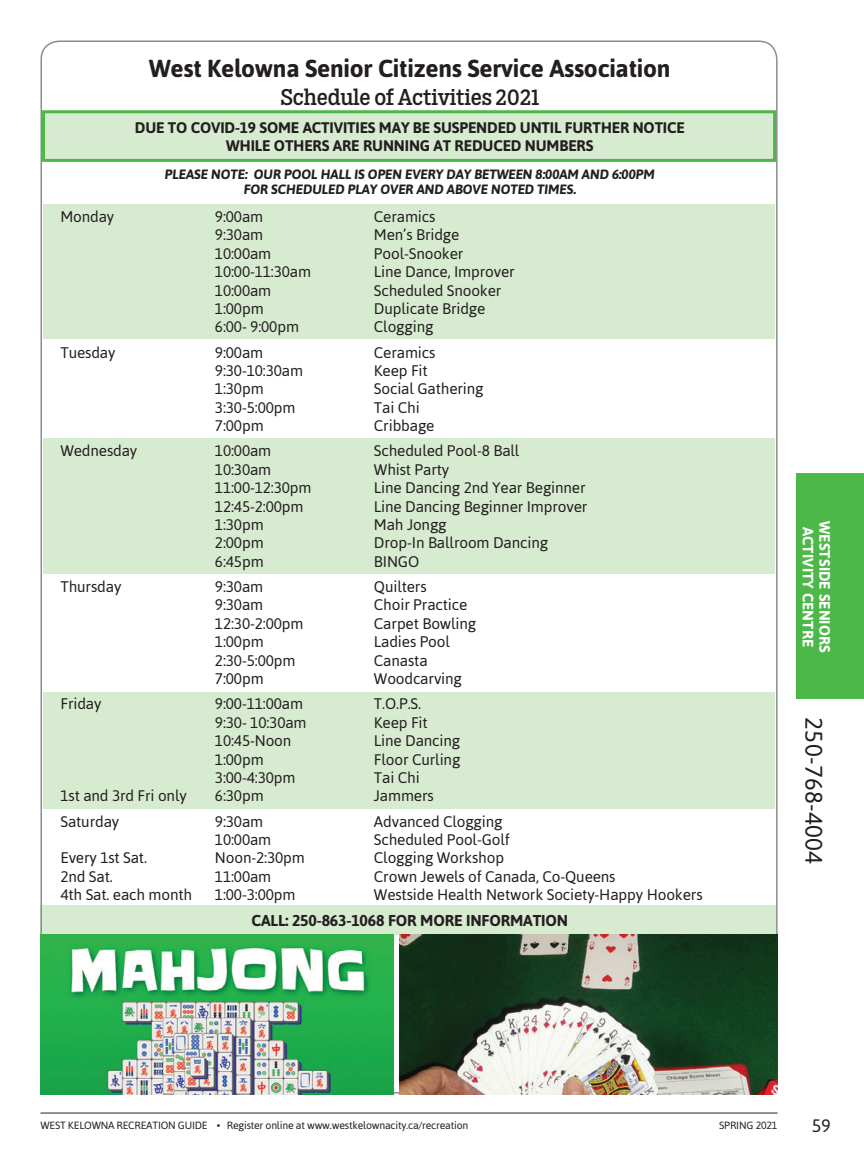
<style>
.page{position:relative;width:864px;height:1161px;background:#fff}
.page>*{position:absolute;margin:0;border:0;box-sizing:border-box;transform-origin:0 0}
.WK_Body_Copy{font:700 24.6px "Asap";letter-spacing:-.01em;color:#231f20}
.t1{font:24px "Asap";letter-spacing:.01em;color:#231f20}
.WK_Program_Name{font:21.45px "Salvo Serif Cond";letter-spacing:-.01em;color:#231f20;scale:1.05 1}
.t2{font:18px "Asap";color:#231f20}
.WK_Body_Copy-2{font:700 15.75px "Asap";letter-spacing:-.01em;color:#231f20}
.WK_Body_Copy-3{font:15.3px "Asap";letter-spacing:-.01em;color:#231f20}
.WK_Body_Copy-4{font:700 15.3px "Asap";letter-spacing:-.01em;color:#231f20}
.t3{font:700 15px "Asap";letter-spacing:.01em;color:#fff}
.WK_Body_Copy-5{font:italic 700 13.5px "Asap";letter-spacing:-.01em;color:#231f20}
.t4{font:10.5px "Asap";letter-spacing:-.02em;color:#231f20}
</style>
<div class="page">
<hr style="left:40px;top:1113px;width:738px;height:1px;background:#231f20">
<div style="left:796px;top:473px;width:68px;height:226px;background:#4cb848"></div>
<div style="left:40px;top:905px;width:736px;height:29px;background:#d7ebd0"></div>
<div style="left:44px;top:204px;width:731px;height:135px;background:#d7ebd0"></div>
<div style="left:42px;top:110px;width:734px;height:52px;background:#d7ebd0;border:3px solid #4cb848"></div>
<div style="left:44px;top:438px;width:731px;height:136px;background:#d7ebd0"></div>
<div style="left:44px;top:692px;width:731px;height:116px;background:#d7ebd0"></div>
<img style="left:399px;top:934px;width:379px;height:161px">
<img style="left:40px;top:934px;width:354px;height:161px">
<p class="WK_Body_Copy" style="left:149px;top:54px;width:523px">West Kelowna Senior Citizens Service Association</p>
<p class="WK_Program_Name" style="left:280px;top:83px;width:248px">Schedule of Activities 2021</p>
<p class="WK_Body_Copy-4" style="left:135px;top:118px;width:552px">DUE TO COVID-19 SOME ACTIVITIES MAY BE SUSPENDED UNTIL FURTHER NOTICE</p>
<p class="WK_Body_Copy-4" style="left:226px;top:137px;width:369px">WHILE OTHERS ARE RUNNING AT REDUCED NUMBERS</p>
<p class="WK_Body_Copy-5" style="left:165px;top:167px;width:491px">PLEASE NOTE: OUR POOL HALL IS OPEN EVERY DAY BETWEEN 8:00AM AND 6:00PM</p>
<p class="WK_Body_Copy-5" style="left:244px;top:182px;width:334px">FOR SCHEDULED PLAY OVER AND ABOVE NOTED TIMES.</p>
<p class="WK_Body_Copy-3" style="left:60px;top:208px;width:55px">Monday</p>
<p class="WK_Body_Copy-3" style="left:215px;top:208px;width:50px">9:00am</p>
<p class="WK_Body_Copy-3" style="left:374px;top:208px;width:63px">Ceramics</p>
<p class="WK_Body_Copy-3" style="left:215px;top:226px;width:50px">9:30am</p>
<p class="WK_Body_Copy-3" style="left:374px;top:226px;width:87px">Men’s Bridge</p>
<p class="WK_Body_Copy-3" style="left:215px;top:244px;width:58px">10:00am</p>
<p class="WK_Body_Copy-3" style="left:374px;top:244px;width:91px">Pool-Snooker</p>
<p class="WK_Body_Copy-3" style="left:215px;top:263px;width:98px">10:00-11:30am</p>
<p class="WK_Body_Copy-3" style="left:374px;top:263px;width:142px">Line Dance, Improver</p>
<p class="WK_Body_Copy-3" style="left:215px;top:281px;width:58px">10:00am</p>
<p class="WK_Body_Copy-3" style="left:374px;top:281px;width:129px">Scheduled Snooker</p>
<p class="WK_Body_Copy-3" style="left:215px;top:300px;width:50px">1:00pm</p>
<p class="WK_Body_Copy-3" style="left:374px;top:300px;width:113px">Duplicate Bridge</p>
<p class="WK_Body_Copy-3" style="left:215px;top:318px;width:86px">6:00- 9:00pm</p>
<p class="WK_Body_Copy-3" style="left:374px;top:318px;width:61px">Clogging</p>
<p class="WK_Body_Copy-3" style="left:60px;top:343px;width:57px">Tuesday</p>
<p class="WK_Body_Copy-3" style="left:215px;top:343px;width:50px">9:00am</p>
<p class="WK_Body_Copy-3" style="left:374px;top:343px;width:63px">Ceramics</p>
<p class="WK_Body_Copy-3" style="left:215px;top:362px;width:90px">9:30-10:30am</p>
<p class="WK_Body_Copy-3" style="left:374px;top:362px;width:55px">Keep Fit</p>
<p class="WK_Body_Copy-3" style="left:215px;top:380px;width:50px">1:30pm</p>
<p class="WK_Body_Copy-3" style="left:374px;top:380px;width:111px">Social Gathering</p>
<p class="WK_Body_Copy-3" style="left:215px;top:399px;width:82px">3:30-5:00pm</p>
<p class="WK_Body_Copy-3" style="left:374px;top:399px;width:47px">Tai Chi</p>
<p class="WK_Body_Copy-3" style="left:215px;top:417px;width:50px">7:00pm</p>
<p class="WK_Body_Copy-3" style="left:374px;top:417px;width:62px">Cribbage</p>
<p class="WK_Body_Copy-3" style="left:60px;top:442px;width:78px">Wednesday</p>
<p class="WK_Body_Copy-3" style="left:215px;top:442px;width:58px">10:00am</p>
<p class="WK_Body_Copy-3" style="left:374px;top:442px;width:147px">Scheduled Pool-8 Ball</p>
<p class="WK_Body_Copy-3" style="left:215px;top:461px;width:58px">10:30am</p>
<p class="WK_Body_Copy-3" style="left:374px;top:461px;width:77px">Whist Party</p>
<p class="WK_Body_Copy-3" style="left:215px;top:479px;width:98px">11:00-12:30pm</p>
<p class="WK_Body_Copy-3" style="left:374px;top:479px;width:213px">Line Dancing 2nd Year Beginner</p>
<p class="WK_Body_Copy-3" style="left:215px;top:497px;width:90px">12:45-2:00pm</p>
<p class="WK_Body_Copy-3" style="left:374px;top:497px;width:215px">Line Dancing Beginner Improver</p>
<p class="WK_Body_Copy-3" style="left:215px;top:516px;width:50px">1:30pm</p>
<p class="WK_Body_Copy-3" style="left:374px;top:516px;width:74px">Mah Jongg</p>
<p class="WK_Body_Copy-3" style="left:215px;top:534px;width:50px">2:00pm</p>
<p class="WK_Body_Copy-3" style="left:374px;top:534px;width:176px">Drop-In Ballroom Dancing</p>
<p class="WK_Body_Copy-3" style="left:215px;top:553px;width:50px">6:45pm</p>
<p class="WK_Body_Copy-3" style="left:374px;top:553px;width:47px">BINGO</p>
<p class="WK_Body_Copy-3" style="left:60px;top:578px;width:62px">Thursday</p>
<p class="WK_Body_Copy-3" style="left:215px;top:578px;width:50px">9:30am</p>
<p class="WK_Body_Copy-3" style="left:374px;top:578px;width:54px">Quilters</p>
<p class="WK_Body_Copy-3" style="left:215px;top:596px;width:50px">9:30am</p>
<p class="WK_Body_Copy-3" style="left:374px;top:596px;width:95px">Choir Practice</p>
<p class="WK_Body_Copy-3" style="left:215px;top:615px;width:90px">12:30-2:00pm</p>
<p class="WK_Body_Copy-3" style="left:374px;top:615px;width:104px">Carpet Bowling</p>
<p class="WK_Body_Copy-3" style="left:215px;top:633px;width:50px">1:00pm</p>
<p class="WK_Body_Copy-3" style="left:374px;top:633px;width:78px">Ladies Pool</p>
<p class="WK_Body_Copy-3" style="left:215px;top:651px;width:82px">2:30-5:00pm</p>
<p class="WK_Body_Copy-3" style="left:374px;top:651px;width:55px">Canasta</p>
<p class="WK_Body_Copy-3" style="left:215px;top:670px;width:50px">7:00pm</p>
<p class="WK_Body_Copy-3" style="left:374px;top:670px;width:90px">Woodcarving</p>
<p class="WK_Body_Copy-3" style="left:60px;top:695px;width:43px">Friday</p>
<p class="WK_Body_Copy-3" style="left:215px;top:695px;width:90px">9:00-11:00am</p>
<p class="WK_Body_Copy-3" style="left:374px;top:695px;width:49px">T.O.P.S.</p>
<p class="WK_Body_Copy-3" style="left:215px;top:713px;width:93px">9:30- 10:30am</p>
<p class="WK_Body_Copy-3" style="left:374px;top:713px;width:55px">Keep Fit</p>
<p class="WK_Body_Copy-3" style="left:215px;top:732px;width:78px">10:45-Noon</p>
<p class="WK_Body_Copy-3" style="left:374px;top:732px;width:88px">Line Dancing</p>
<p class="WK_Body_Copy-3" style="left:215px;top:750px;width:50px">1:00pm</p>
<p class="WK_Body_Copy-3" style="left:374px;top:750px;width:88px">Floor Curling</p>
<p class="WK_Body_Copy-3" style="left:215px;top:769px;width:82px">3:00-4:30pm</p>
<p class="WK_Body_Copy-3" style="left:374px;top:769px;width:47px">Tai Chi</p>
<p class="WK_Body_Copy-3" style="left:60px;top:787px;width:128px">1st and 3rd Fri only</p>
<p class="WK_Body_Copy-3" style="left:215px;top:787px;width:50px">6:30pm</p>
<p class="WK_Body_Copy-3" style="left:374px;top:787px;width:61px">Jammers</p>
<p class="WK_Body_Copy-3" style="left:60px;top:812px;width:60px">Saturday</p>
<p class="WK_Body_Copy-3" style="left:215px;top:812px;width:50px">9:30am</p>
<p class="WK_Body_Copy-3" style="left:374px;top:812px;width:130px">Advanced Clogging</p>
<p class="WK_Body_Copy-3" style="left:215px;top:831px;width:58px">10:00am</p>
<p class="WK_Body_Copy-3" style="left:374px;top:831px;width:137px">Scheduled Pool-Golf</p>
<p class="WK_Body_Copy-3" style="left:60px;top:849px;width:88px">Every 1st Sat.</p>
<p class="WK_Body_Copy-3" style="left:215px;top:849px;width:91px">Noon-2:30pm</p>
<p class="WK_Body_Copy-3" style="left:374px;top:849px;width:132px">Clogging Workshop</p>
<p class="WK_Body_Copy-3" style="left:60px;top:868px;width:54px">2nd Sat.</p>
<p class="WK_Body_Copy-3" style="left:215px;top:868px;width:58px">11:00am</p>
<p class="WK_Body_Copy-3" style="left:374px;top:868px;width:243px">Crown Jewels of Canada, Co-Queens</p>
<p class="WK_Body_Copy-3" style="left:60px;top:886px;width:133px">4th Sat. each month</p>
<p class="WK_Body_Copy-3" style="left:215px;top:886px;width:82px">1:00-3:00pm</p>
<p class="WK_Body_Copy-3" style="left:374px;top:886px;width:330px">Westside Health Network Society-Happy Hookers</p>
<p class="WK_Body_Copy-2" style="left:251px;top:911px;width:318px">CALL: 250-863-1068 FOR MORE INFORMATION</p>
<p class="t3" style="left:834px;top:521px;width:133px;rotate:90deg">WESTSIDE SENIORS</p>
<p class="t3" style="left:817px;top:527px;width:122px;rotate:90deg">ACTIVITY CENTRE</p>
<p class="t1" style="left:828px;top:717px;width:148px;rotate:90deg">250-768-4004</p>
<p class="t4" style="left:40px;top:1120px;width:429px">WEST KELOWNA RECREATION GUIDE • Register online at www.westkelownacity.ca/recreation</p>
<p class="t4" style="left:719px;top:1119px;width:60px">SPRING 2021</p>
<p class="t2" style="left:812px;top:1115px;width:21px">59</p>
</div>
